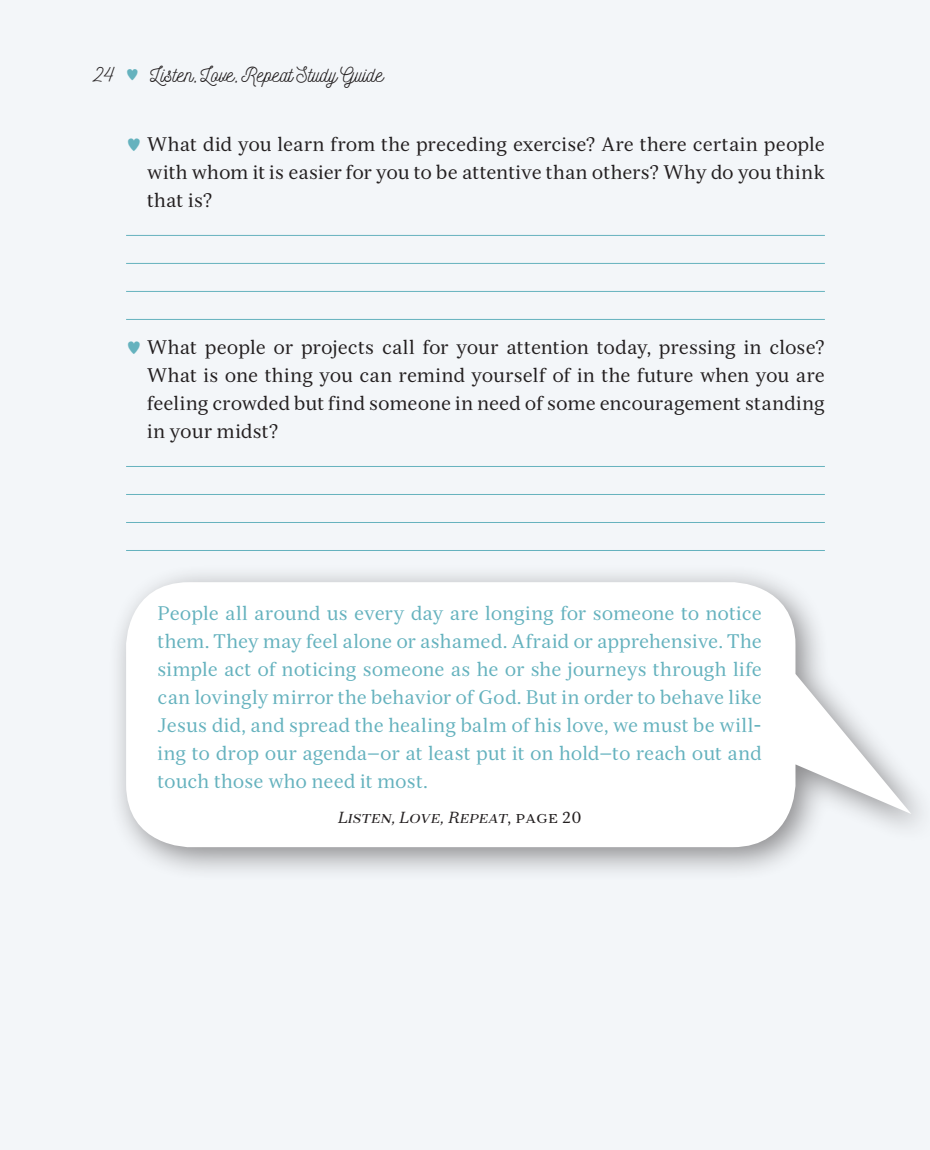
<style>
.page{position:relative;width:930px;height:1150px;background:#fff}
.page>*{position:absolute;margin:0;border:0;box-sizing:border-box;transform-origin:0 0}
.t1{font:21px "Nickainley";color:#231f20}
.t2{font:19.25px/28px "Serif 12 Beta";letter-spacing:.025em;color:#65b2be;text-align:justify}
.t3{font:19.25px/28px "Serif 12 Beta";letter-spacing:.04em;color:#231f20;text-align:justify}
.t4{font:italic 15.75px "Serif 12 Beta";letter-spacing:.015em;color:#231f20}
.s1{font-family:"Altemus Borders Three";font-size:14px;color:#65b2be}
.s2{font-style:normal}
</style>
<div class="page">
<div style="left:0;top:0;width:929px;height:1150px;background:#f3f6f9"></div>
<div style="left:107px;top:563px;width:822px;height:319px;background:#231f20;opacity:.5"></div>
<svg style="left:126px;top:582px;width:785px;height:265px;fill:#fff"></svg>
<hr style="left:126px;top:235px;width:698px;height:1px;background:#65b2be">
<hr style="left:126px;top:263px;width:698px;height:1px;background:#65b2be">
<hr style="left:126px;top:291px;width:698px;height:1px;background:#65b2be">
<hr style="left:126px;top:319px;width:698px;height:1px;background:#65b2be">
<hr style="left:126px;top:466px;width:698px;height:1px;background:#65b2be">
<hr style="left:126px;top:494px;width:698px;height:1px;background:#65b2be">
<hr style="left:126px;top:522px;width:698px;height:1px;background:#65b2be">
<hr style="left:126px;top:550px;width:698px;height:1px;background:#65b2be">
<p class="t1" style="left:94px;top:61px;width:290px">24 <span class="s1">M</span> Listen, Love, Repeat Study Guide</p>
<p class="t3" style="left:147px;top:130px;width:679px;text-indent:-21px"><sub>M</sub> What did you learn from the preceding exercise? Are there certain people with whom it is easier for you to be attentive than others? Why do you think that is?</p>
<p class="t3" style="left:147px;top:333px;width:679px;text-indent:-21px"><sub>M</sub> What people or projects call for your attention today, pressing in close?<br>What is one thing you can remind yourself of in the future when you are feeling crowded but find someone in need of some encouragement standing in your midst?</p>
<p class="t2" style="left:157px;top:599px;width:605px">People all around us every day are longing for someone to notice them. They may feel alone or ashamed. Afraid or apprehensive. The simple act of noticing someone as he or she journeys through life can lovingly mirror the behavior of God. But in order to behave like Jesus did, and spread the healing balm of his love, we must be will&shy;ing to drop our agenda—or at least put it on hold—to reach out and touch those who need it most.</p>
<p class="t4" style="left:338px;top:808px;width:245px">Listen, Love, Repeat<span class="s2">, page 20</span></p>
</div>
